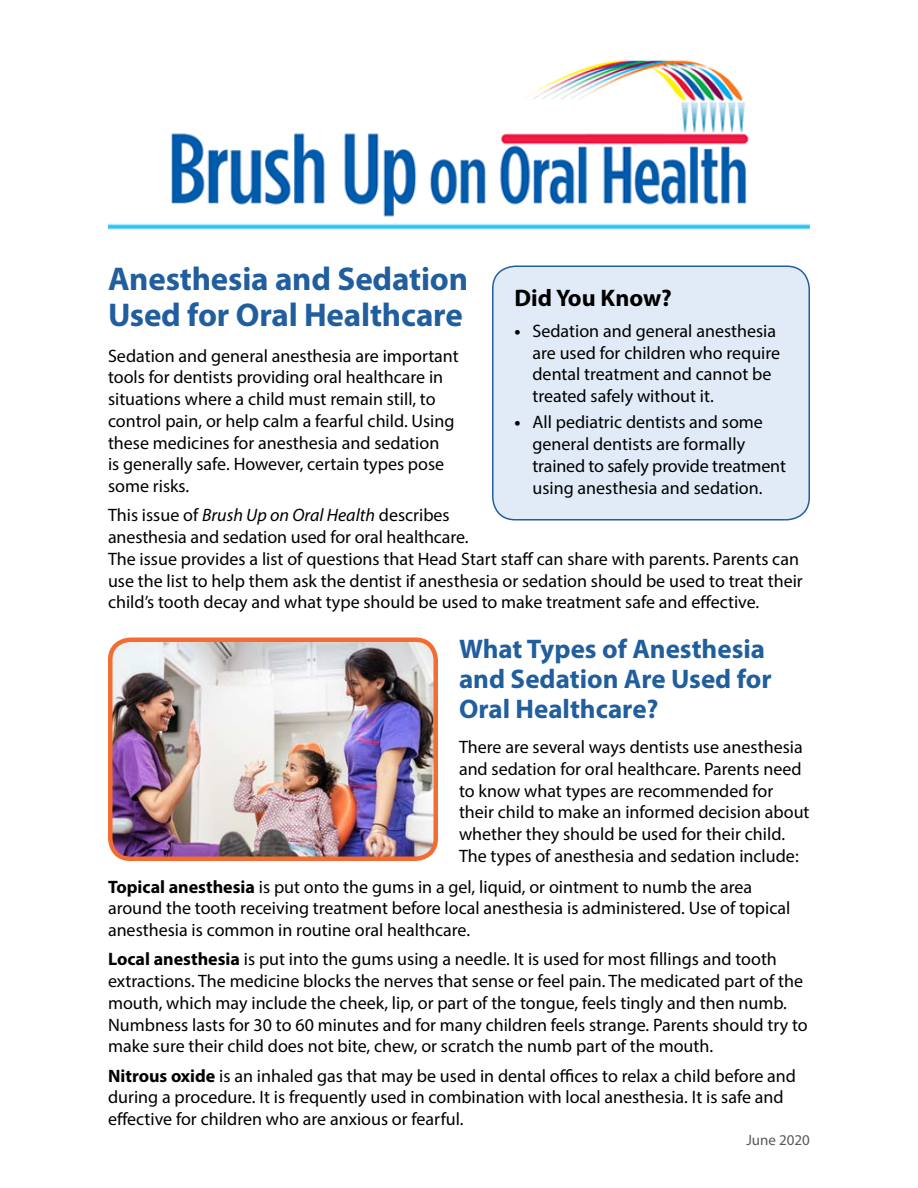
<style>
.page{position:relative;width:918px;height:1188px;background:#fff}
.page>*{position:absolute;margin:0;border:0;box-sizing:border-box;transform-origin:0 0}
.Heading_1{font:700 33px/36px "Myriad Pro";letter-spacing:-.005em;color:#215e9e}
.Heading_1-2{font:700 27px/30px "Myriad Pro";color:#215e9e}
.Heading_1-3{font:700 24px "Myriad Pro";color:#000}
.Body_text{font:18px/21.8px "Myriad Pro";color:#000}
.t1{font:15px "Myriad Pro";color:#58595b}
.s1{font-style:italic}
.s2{font-weight:700}
</style>
<div class="page">
<img style="left:108px;top:60px;width:702px;height:170px">
<div style="left:493px;top:266px;width:316px;height:254px;background:#e1ebf7;border-radius:22px"></div>
<div style="left:492px;top:266px;width:318px;height:254px;border:2px solid #215e9e;border-radius:22px"></div>
<img style="left:110px;top:640px;width:326px;height:219px">
<div style="left:108px;top:638px;width:330px;height:223px;border:4px solid #f36c31;border-radius:20px"></div>
<h1 class="Heading_1" style="left:108px;top:260px;width:362px">Anesthesia and Sedation<br>Used for Oral Healthcare</h1>
<p class="Body_text" style="left:108px;top:344px;width:352px">Sedation and general anesthesia are important tools for dentists providing oral healthcare in situations where a child must remain still, to control pain, or help calm a fearful child. Using these medicines for anesthesia and sedation<br>is generally safe. However, certain types pose some risks.</p>
<p class="Body_text" style="left:108px;top:504px;width:696px">This issue of <span class="s1">Brush Up on Oral Health</span> describes<br>anesthesia and sedation used for oral healthcare.<br>The issue provides a list of questions that Head Start staff can share with parents. Parents can use the list to help them ask the dentist if anesthesia or sedation should be used to treat their child’s tooth decay and what type should be used to make treatment safe and effective.</p>
<h1 class="Heading_1-2" style="left:459px;top:633px;width:314px">What Types of Anesthesia and Sedation Are Used for<br>Oral Healthcare?</h1>
<p class="Body_text" style="left:459px;top:736px;width:352px">There are several ways dentists use anesthesia and sedation for oral healthcare. Parents need to know what types are recommended for their child to make an informed decision about whether they should be used for their child.<br>The types of anesthesia and sedation include:</p>
<p class="Body_text" style="left:108px;top:875px;width:684px"><span class="s2">Topical anesthesia</span> is put onto the gums in a gel, liquid, or ointment to numb the area around the tooth receiving treatment before local anesthesia is administered. Use of topical anesthesia is common in routine oral healthcare.</p>
<p class="Body_text" style="left:108px;top:948px;width:701px"><span class="s2">Local anesthesia</span> is put into the gums using a needle. It is used for most fillings and tooth extractions. The medicine blocks the nerves that sense or feel pain. The medicated part of the mouth, which may include the cheek, lip, or part of the tongue, feels tingly and then numb.<br>Numbness lasts for 30 to 60 minutes and for many children feels strange. Parents should try to make sure their child does not bite, chew, or scratch the numb part of the mouth.</p>
<p class="Body_text" style="left:108px;top:1064px;width:690px"><span class="s2">Nitrous oxide</span> is an inhaled gas that may be used in dental offices to relax a child before and during a procedure. It is frequently used in combination with local anesthesia. It is safe and effective for children who are anxious or fearful.</p>
<h1 class="Heading_1-3" style="left:514px;top:282px;width:159px">Did You Know?</h1>
<p class="Body_text" style="left:532px;top:320px;width:249px;text-indent:-18px"><span class="s2">•</span> Sedation and general anesthesia are used for children who require dental treatment and cannot be treated safely without it.</p>
<p class="Body_text" style="left:532px;top:411px;width:255px;text-indent:-18px"><span class="s2">•</span> All pediatric dentists and some general dentists are formally trained to safely provide treatment using anesthesia and sedation.</p>
<p class="t1" style="left:746px;top:1131px;width:65px">June 2020</p>
</div>
